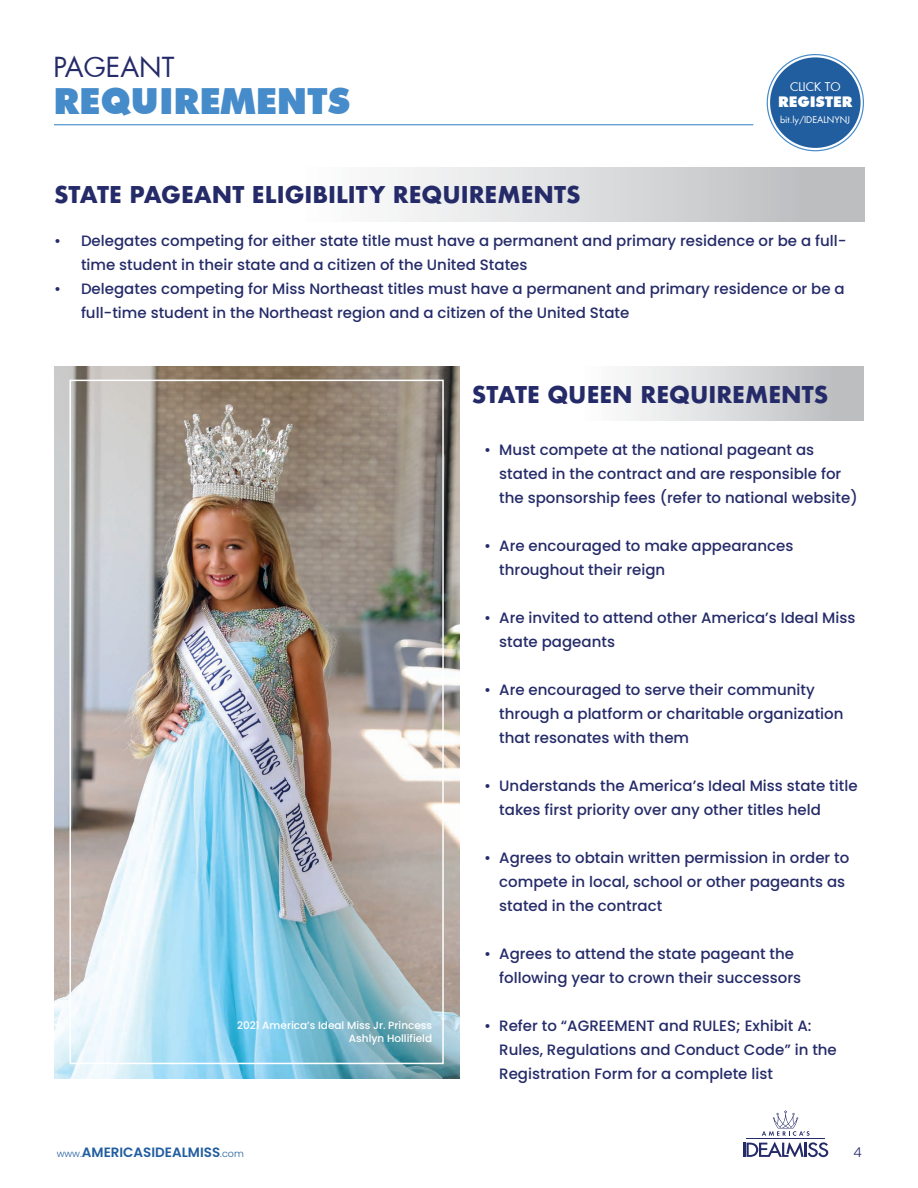
<style>
.page{position:relative;width:918px;height:1188px;background:#fff}
.page>*{position:absolute;margin:0;border:0;box-sizing:border-box;transform-origin:0 0}
.t1{font:900 36px "Futura BT";color:#468bca}
.t2{font:27px "Futura";color:#252b69}
.t3{font:700 22.5px "Futura";color:#252b69}
.t4{font:500 15px/24px "Poppins";color:#252b69}
.t5{font:900 14.7px "Futura BT";color:#fff}
.t6{font:600 13.5px "Poppins";color:#215e9f}
.t7{font:300 13.5px "Poppins";color:#252b69}
.t8{font:11.85px "Futura";color:#fff}
.t9{font:500 10.5px/12.6px "Poppins";color:#fff;text-align:right}
.t10{font:9px "Futura";color:#fff}
.s1{font-weight:300;font-size:9.6px}
</style>
<div class="page">
<hr style="left:743px;top:1143px;width:3px;height:14px;background:#252b69">
<svg style="left:747px;top:1142px;width:81px;height:15px"></svg>
<hr style="left:747px;top:1139px;width:78px;height:1px;background:#252b69">
<svg style="left:762px;top:1110px;width:48px;height:26px"></svg>
<hr style="left:54px;top:124px;width:699px;height:1px;background:#468bca">
<div style="left:770px;top:57px;width:91px;height:91px;background:#215e9f;border-radius:50%"></div>
<div style="left:459px;top:366px;width:405px;height:54px;background:linear-gradient(to right,#fff,#bfc1c3)"></div>
<img style="left:54px;top:366px;width:405px;height:713px">
<div style="left:69px;top:380px;width:375px;height:684px;border:2px solid #fff"></div>
<div style="left:54px;top:167px;width:811px;height:54px;background:linear-gradient(to right,#fff,#bfc1c3)"></div>
<h2 class="t2" style="left:53px;top:48px;width:122px">PAGEANT</h2>
<h1 class="t1" style="left:53px;top:79px;width:298px">REQUIREMENTS</h1>
<h3 class="t3" style="left:54px;top:179px;width:528px">STATE PAGEANT ELIGIBILITY REQUIREMENTS</h3>
<p class="t8" style="left:790px;top:78px;width:52px">CLICK TO</p>
<p class="t5" style="left:778px;top:93px;width:76px">REGISTER</p>
<p class="t10" style="left:780px;top:113px;width:72px">bit.ly/IDEALNYNJ</p>
<p class="t4" style="left:81px;top:229px;width:767px;text-indent:-27px">• Delegates competing for either state title must have a permanent and primary residence or be a full&shy;time student in their state and a citizen of the United States</p>
<p class="t4" style="left:81px;top:277px;width:765px;text-indent:-27px">• Delegates competing for Miss Northeast titles must have a permanent and primary residence or be a full-time student in the Northeast region and a citizen of the United State</p>
<p class="t9" style="left:237px;top:1019px;width:197px">2021 America’s Ideal Miss Jr. Princess<br>Ashlyn Hollifield</p>
<h3 class="t3" style="left:472px;top:378px;width:358px">STATE QUEEN REQUIREMENTS</h3>
<p class="t4" style="left:499px;top:438px;width:360px;text-indent:-15px">• Must compete at the national pageant as stated in the contract and are responsible for the sponsorship fees (refer to national website)</p>
<p class="t4" style="left:499px;top:534px;width:296px;text-indent:-15px">• Are encouraged to make appearances throughout their reign</p>
<p class="t4" style="left:499px;top:606px;width:358px;text-indent:-15px">• Are invited to attend other America’s Ideal Miss state pageants</p>
<p class="t4" style="left:499px;top:678px;width:346px;text-indent:-15px">• Are encouraged to serve their community through a platform or charitable organization that resonates with them</p>
<p class="t4" style="left:499px;top:774px;width:360px;text-indent:-15px">• Understands the America’s Ideal Miss state title takes first priority over any other titles held</p>
<p class="t4" style="left:499px;top:846px;width:352px;text-indent:-15px">• Agrees to obtain written permission in order to compete in local, school or other pageants as stated in the contract</p>
<p class="t4" style="left:499px;top:942px;width:303px;text-indent:-15px">• Agrees to attend the state pageant the following year to crown their successors</p>
<p class="t4" style="left:499px;top:1014px;width:339px;text-indent:-15px">• Refer to “AGREEMENT and RULES; Exhibit A:<br>Rules, Regulations and Conduct Code” in the<br>Registration Form for a complete list</p>
<p class="t6" style="left:57px;top:1145px;width:189px"><span class="s1">www.</span>AMERICASIDEALMISS<span class="s1">.com</span></p>
<p class="t7" style="left:854px;top:1145px;width:10px">4</p>
</div>
